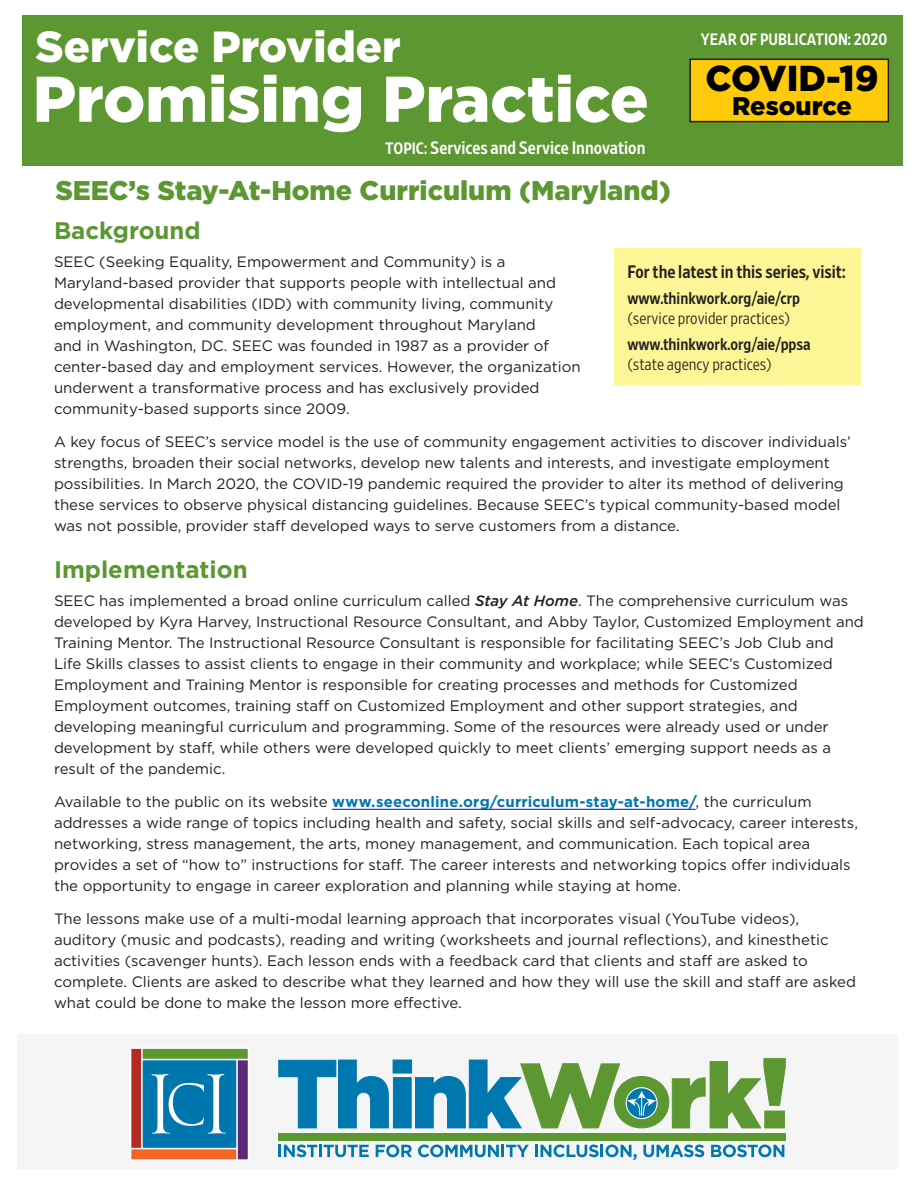
<style>
.page{position:relative;width:918px;height:1188px;background:#fff}
.page>*{position:absolute;margin:0;border:0;box-sizing:border-box;transform-origin:0 0}
.t1{font:900 64.5px "Gotham HTF";color:#fff}
.t2{font:900 43.5px "Gotham HTF";color:#fff}
.t3{font:900 36px "Gotham HTF";color:#000}
.t4{font:900 27px "Gotham HTF";color:#5c9731}
.t5{font:900 25.5px "Gotham HTF";color:#000}
.t6{font:700 24px "Gotham HTF";color:#5c9731}
.t7{font:18px "Retina Narrow Med";color:#fff}
.t8{font:18px "Retina Narrow Med";color:#231f20}
.t9{font:16.5px "Retina Narrow Med";color:#231f20}
.t10{font:300 16.5px "Retina Narrow";color:#231f20}
.t11{font:16.5px "Retina Narrow Med";color:#fff}
.text{font:15px/21px "Gotham HTF";color:#231f20}
.s1{font-size:16.5px}
.s2{font-weight:500;font-style:italic}
.s3{font-weight:700;color:#0077af}
</style>
<div class="page">
<div style="left:18px;top:1034px;width:880px;height:134px;background:#f5f5f6"></div>
<svg style="left:131px;top:1048px;width:117px;height:112px;background:#547f96"></svg>
<svg style="left:278px;top:1058px;width:507px;height:71px"></svg>
<svg style="left:278px;top:1145px;width:91px;height:12px"></svg>
<svg style="left:376px;top:1145px;width:36px;height:12px"></svg>
<svg style="left:418px;top:1145px;width:111px;height:12px"></svg>
<svg style="left:535px;top:1145px;width:102px;height:15px"></svg>
<svg style="left:643px;top:1145px;width:61px;height:12px"></svg>
<svg style="left:711px;top:1145px;width:73px;height:12px"></svg>
<div style="left:278px;top:1133px;width:507px;height:8px;background:#5c9731"></div>
<div style="left:22px;top:16px;width:880px;height:150px;background:#5c9731"></div>
<div style="left:690px;top:59px;width:198px;height:63px;background:#feca0a"></div>
<div style="left:689px;top:59px;width:200px;height:63px;border:2px solid #231f20"></div>
<hr style="left:332px;top:809px;width:364px;height:1px;background:#00f">
<div style="left:614px;top:248px;width:247px;height:137px;background:#fdf696"></div>
<h2 class="t2" style="left:36px;top:22px;width:367px">Service Provider</h2>
<h1 class="t1" style="left:33px;top:62px;width:618px">Promising Practice</h1>
<p class="t7" style="left:385px;top:136px;width:262px"><span class="s1">TOPIC:</span> Services and Service Innovation</p>
<p class="t4" style="left:55px;top:175px;width:617px">SEEC’s Stay-At-Home Curriculum (Maryland)</p>
<p class="t11" style="left:701px;top:29px;width:188px">YEAR OF PUBLICATION: 2020</p>
<h3 class="t3" style="left:705px;top:58px;width:175px">COVID-19</h3>
<h3 class="t5" style="left:732px;top:91px;width:121px">Resource</h3>
<h1 class="t6" style="left:54px;top:216px;width:148px">Background</h1>
<p class="text" style="left:54px;top:251px;width:528px">SEEC (Seeking Equality, Empowerment and Community) is a Maryland-based provider that supports people with intellectual and developmental disabilities (IDD) with community living, community employment, and community development throughout Maryland<br>and in Washington, DC. SEEC was founded in 1987 as a provider of center-based day and employment services. However, the organization underwent a transformative process and has exclusively provided community-based supports since 2009.</p>
<p class="text" style="left:54px;top:431px;width:798px">A key focus of SEEC’s service model is the use of community engagement activities to discover individuals’ strengths, broaden their social networks, develop new talents and interests, and investigate employment possibilities. In March 2020, the COVID-19 pandemic required the provider to alter its method of delivering these services to observe physical distancing guidelines. Because SEEC’s typical community-based model was not possible, provider staff developed ways to serve customers from a distance.</p>
<h1 class="t6" style="left:54px;top:556px;width:195px">Implementation</h1>
<p class="text" style="left:54px;top:590px;width:811px">SEEC has implemented a broad online curriculum called <span class="s2">Stay At Home</span>. The comprehensive curriculum was developed by Kyra Harvey, Instructional Resource Consultant, and Abby Taylor, Customized Employment and Training Mentor. The Instructional Resource Consultant is responsible for facilitating SEEC’s Job Club and Life Skills classes to assist clients to engage in their community and workplace; while SEEC’s Customized Employment and Training Mentor is responsible for creating processes and methods for Customized Employment outcomes, training staff on Customized Employment and other support strategies, and developing meaningful curriculum and programming. Some of the resources were already used or under development by staff, while others were developed quickly to meet clients’ emerging support needs as a result of the pandemic.</p>
<p class="text" style="left:54px;top:791px;width:806px">Available to the public on its website <span class="s3">www.seeconline.org/curriculum-stay-at-home/</span>, the curriculum addresses a wide range of topics including health and safety, social skills and self-advocacy, career interests, networking, stress management, the arts, money management, and communication. Each topical area provides a set of “how to” instructions for staff. The career interests and networking topics offer individuals the opportunity to engage in career exploration and planning while staying at home.</p>
<p class="text" style="left:54px;top:908px;width:804px">The lessons make use of a multi-modal learning approach that incorporates visual (YouTube videos), auditory (music and podcasts), reading and writing (worksheets and journal reflections), and kinesthetic activities (scavenger hunts). Each lesson ends with a feedback card that clients and staff are asked to complete. Clients are asked to describe what they learned and how they will use the skill and staff are asked what could be done to make the lesson more effective.</p>
<h4 class="t8" style="left:627px;top:260px;width:220px">For the latest in this series, visit:</h4>
<h4 class="t9" style="left:627px;top:288px;width:174px">www.thinkwork.org/aie/crp</h4>
<h4 class="t10" style="left:627px;top:308px;width:164px">(service provider practices)</h4>
<h4 class="t9" style="left:627px;top:334px;width:185px">www.thinkwork.org/aie/ppsa</h4>
<h4 class="t10" style="left:627px;top:354px;width:146px">(state agency practices)</h4>
</div>
